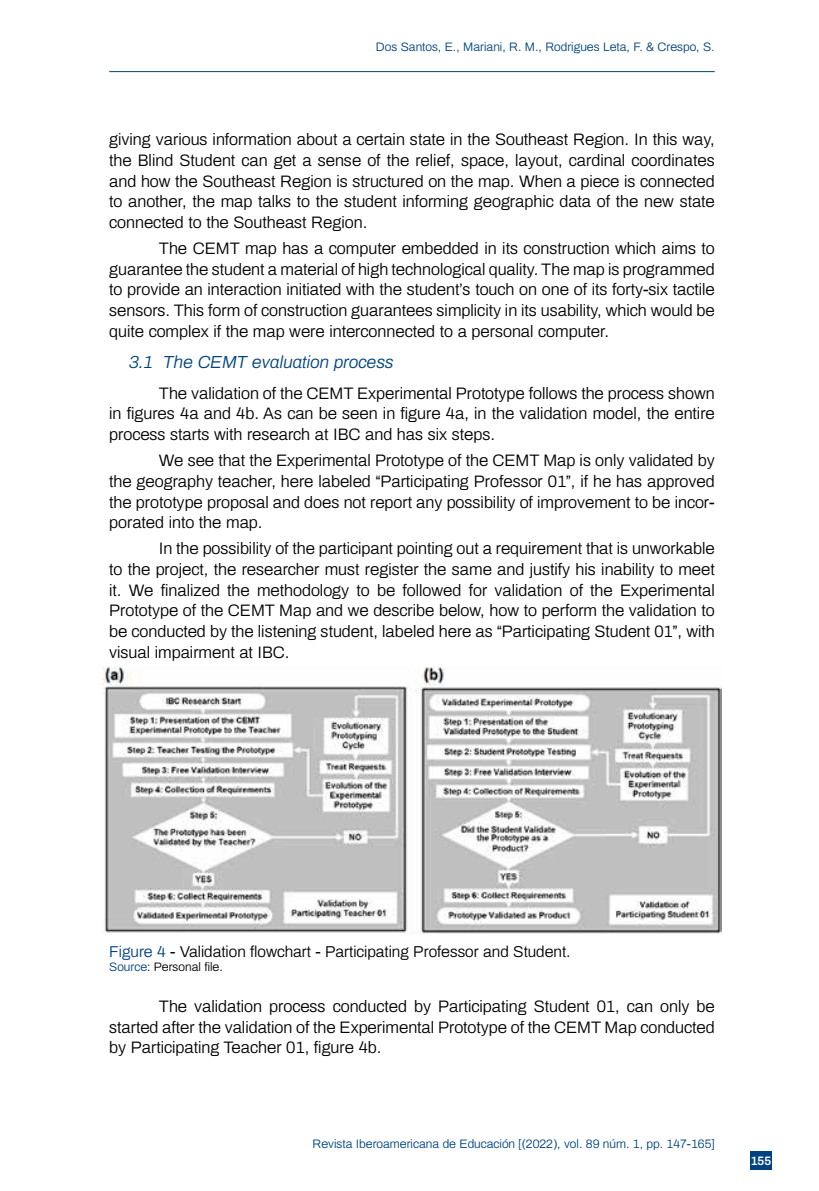
<style>
.page{position:relative;width:819px;height:1191px;background:#fff}
.page>*{position:absolute;margin:0;border:0;box-sizing:border-box;transform-origin:0 0}
.t1{font:italic 300 17.5px "Archivo";color:#004380}
.t2{font:300 16.62px/20.8px "Archivo";color:#000;text-align:justify}
.t3{font:300 15.75px "Archivo";color:#000}
.t4{font:300 12.25px "Archivo";color:#004380}
.t5{font:300 12.25px "Archivo";color:#000}
.t6{font:600 12.25px "Archivo";color:#fff}
.s1{color:#004380}
</style>
<div class="page">
<hr style="left:109px;top:71px;width:605px;height:1px;background:#004380">
<img style="left:102px;top:666px;width:619px;height:268px">
<div style="left:750px;top:1151px;width:21px;height:19px;background:#004380"></div>
<p class="t4" style="left:376px;top:38px;width:340px">Dos Santos, E., Mariani, R. M., Rodrigues Leta, F. &amp; Crespo, S.</p>
<p class="t2" style="left:109px;top:128px;width:607px">giving various information about a certain state in the Southeast Region. In this way, the Blind Student can get a sense of the relief, space, layout, cardinal coordinates and how the Southeast Region is structured on the map. When a piece is connected to another, the map talks to the student informing geographic data of the new state connected to the Southeast Region.</p>
<p class="t2" style="left:109px;top:236px;width:607px;text-indent:50px">The CEMT map has a computer embedded in its construction which aims to guarantee the student a material of high technological quality. The map is programmed to provide an interaction initiated with the student’s touch on one of its forty-six tactile sensors. This form of construction guarantees simplicity in its usability, which would be quite complex if the map were interconnected to a personal computer.</p>
<p class="t1" style="left:129px;top:349px;width:266px">3.1 The CEMT evaluation process</p>
<p class="t2" style="left:109px;top:381px;width:607px;text-indent:50px">The validation of the CEMT Experimental Prototype follows the process shown in figures 4a and 4b. As can be seen in figure 4a, in the validation model, the entire process starts with research at IBC and has six steps.</p>
<p class="t2" style="left:109px;top:449px;width:607px;text-indent:50px">We see that the Experimental Prototype of the CEMT Map is only validated by the geography teacher, here labeled “Participating Professor 01”, if he has approved the prototype proposal and does not report any possibility of improvement to be incor&shy;porated into the map.</p>
<p class="t2" style="left:109px;top:537px;width:607px;text-indent:50px">In the possibility of the participant pointing out a requirement that is unworkable to the project, the researcher must register the same and justify his inability to meet it. We finalized the methodology to be followed for validation of the Experimental Prototype of the CEMT Map and we describe below, how to perform the validation to be conducted by the listening student, labeled here as “Participating Student 01”, with visual impairment at IBC.</p>
<p class="t3" style="left:109px;top:939px;width:463px"><span class="s1">Figure 4</span> - Validation flowchart - Participating Professor and Student.</p>
<p class="t5" style="left:109px;top:958px;width:115px"><span class="s1">Source</span>: Personal file.</p>
<p class="t2" style="left:109px;top:994px;width:607px;text-indent:50px">The validation process conducted by Participating Student 01, can only be started after the validation of the Experimental Prototype of the CEMT Map conducted by Participating Teacher 01, figure 4b.</p>
<p class="t4" style="left:312px;top:1135px;width:403px">Revista Iberoamericana de Educación [(2022), vol. 89 núm. 1, pp. 147-165]</p>
<p class="t6" style="left:750px;top:1152px;width:22px">155</p>
</div>
